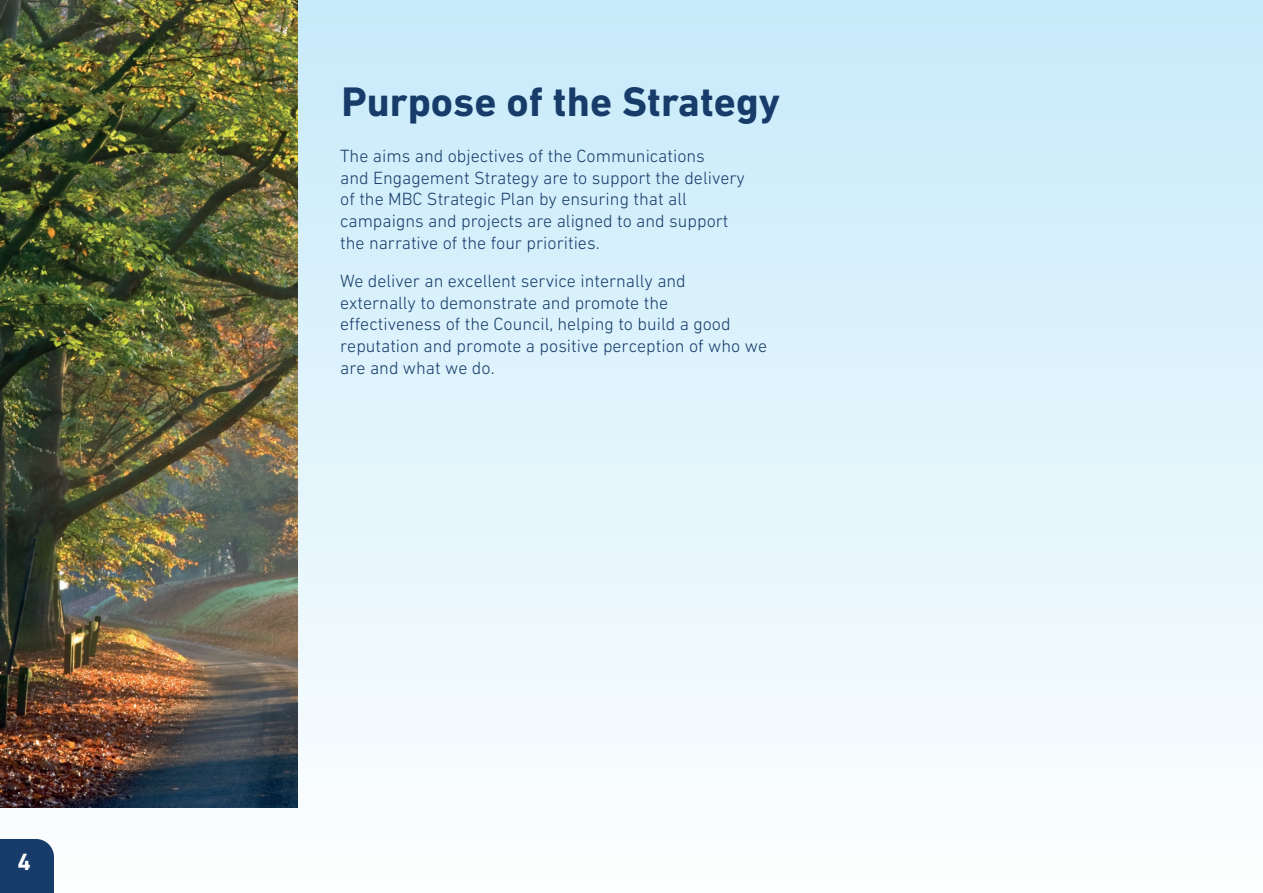
<style>
.page{position:relative;width:1263px;height:893px;background:#fff}
.page>*{position:absolute;margin:0;border:0;box-sizing:border-box;transform-origin:0 0}
.t1{font:700 42px "DIN Next LT Pro";color:#173c6a}
.t2{font:700 24px "DIN Next LT Pro";color:#fff}
.t3{font:300 18px/21.6px "DIN Next LT Pro";color:#173c6a}
</style>
<div class="page">
<div style="left:0;top:0;width:1263px;height:893px;background:linear-gradient(to bottom,#c7eafa,#fdfefe)"></div>
<div style="left:0;top:839px;width:54px;height:54px;background:#173c6a"></div>
<svg style="left:1250px;top:0;width:13px;height:893px"></svg>
<img style="left:0;top:0;width:298px;height:808px">
<h2 class="t2" style="left:17px;top:848px;width:15px">4</h2>
<h1 class="t1" style="left:341px;top:77px;width:440px">Purpose of the Strategy</h1>
<p class="t3" style="left:340px;top:145px;width:406px">The aims and objectives of the Communications<br>and Engagement Strategy are to support the delivery of the MBC Strategic Plan by ensuring that all campaigns and projects are aligned to and support the narrative of the four priorities.</p>
<p class="t3" style="left:340px;top:270px;width:428px">We deliver an excellent service internally and<br>externally to demonstrate and promote the effectiveness of the Council, helping to build a good reputation and promote a positive perception of who we are and what we do.</p>
</div>
